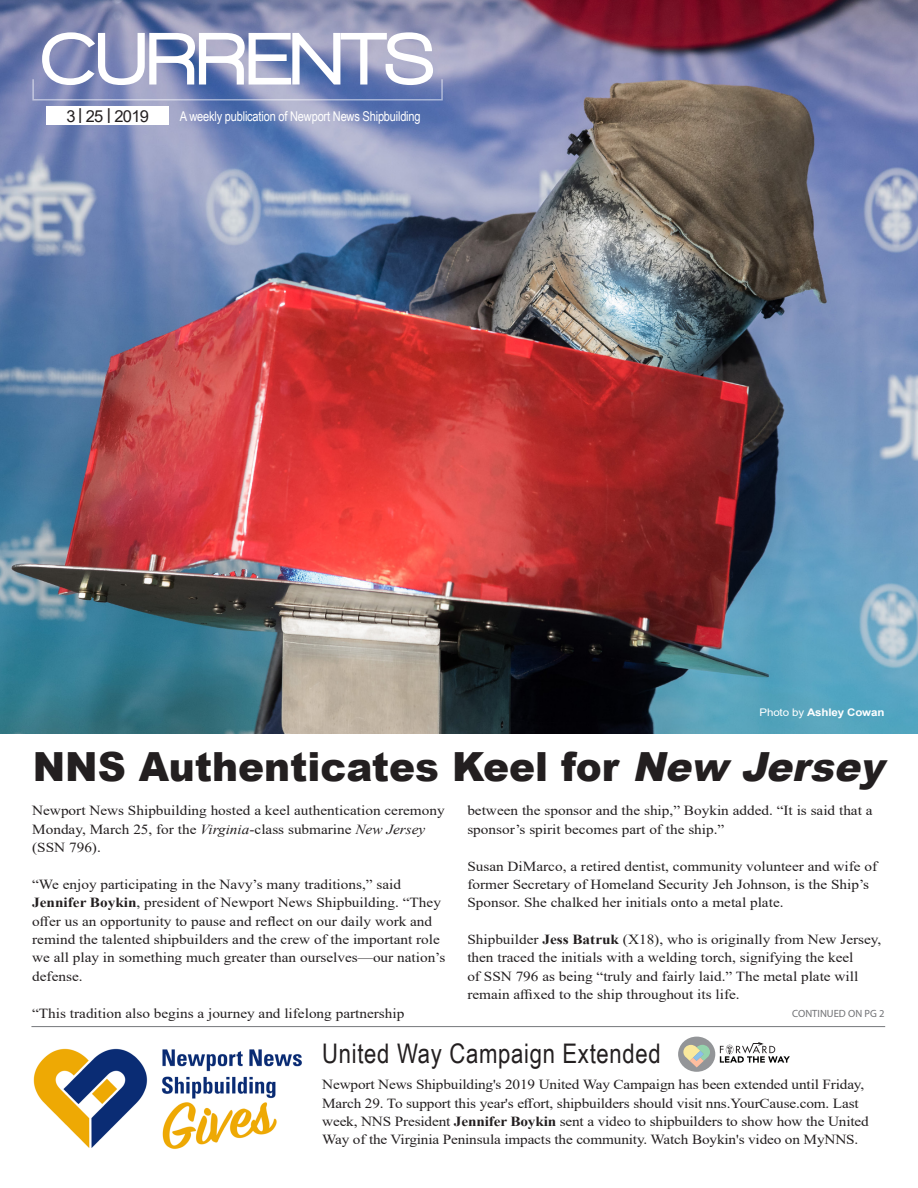
<style>
.page{position:relative;width:918px;height:1188px;background:#fff}
.page>*{position:absolute;margin:0;border:0;box-sizing:border-box;transform-origin:0 0}
.NEW_Currents_Body_Co{font:900 40.2px "Arial";color:#231f20}
.NEW_Currents_Body_Co-2{font:27px "Arial Narrow";letter-spacing:.025em;color:#231f20}
.Table_of_Contents{font:16.5px "Arial";letter-spacing:-.05em;color:#231f20}
.Table_of_Contents-2{font:13.8px/18.3px "Times New Roman";color:#231f20;scale:1.1 1}
.t1{font:13.5px "Arial Narrow";letter-spacing:-.015em;color:#fff}
.Table_of_Contents-3{font:700 10.5px "Arial";letter-spacing:-.01em;color:#fff;scale:1.1 1}
.t2{font:10.5px "Myriad Pro";color:#717275}
.s1{font-size:20.7px}
.s2{font-weight:400}
.s3{font-style:italic}
.s4{font-weight:700}
</style>
<div class="page">
<img style="left:0;top:0;width:918px;height:734px">
<svg style="left:42px;top:32px;width:391px;height:53px"></svg>
<div style="left:47px;top:106px;width:122px;height:19px;background:#fff"></div>
<img style="left:33px;top:1048px;width:269px;height:101px">
<svg style="left:720px;top:1042px;width:70px;height:21px"></svg>
<div style="left:678px;top:1037px;width:37px;height:35px;background:#939598;border-radius:50%"></div>
<svg style="left:683px;top:1045px;width:27px;height:22px"></svg>
<hr style="left:31px;top:1026px;width:854px;height:1px;background:#76787b">
<p class="Table_of_Contents" style="left:66px;top:104px;width:84px">3 <span class="s1">l</span> 25 <span class="s1">l</span> 2019</p>
<p class="t1" style="left:180px;top:107px;width:242px">A weekly publication of Newport News Shipbuilding</p>
<p class="Table_of_Contents-3" style="left:760px;top:705px;width:115px"><span class="s2">Photo by</span> Ashley Cowan</p>
<p class="NEW_Currents_Body_Co" style="left:33px;top:738px;width:864px">NNS Authenticates Keel for <span class="s3">New Jersey</span></p>
<p class="Table_of_Contents-2" style="left:32px;top:801px;width:376px">Newport News Shipbuilding hosted a keel authentication ceremony<br>Monday, March 25, for the <span class="s3">Virginia</span>-class submarine <span class="s3">New Jersey </span>(SSN 796).</p>
<p class="Table_of_Contents-2" style="left:32px;top:875px;width:377px">“We enjoy participating in the Navy’s many traditions,” said <span class="s4">Jennifer Boykin</span>, president of Newport News Shipbuilding. “They offer us an opportunity to pause and reflect on our daily work and remind the talented shipbuilders and the crew of the important role we all play in something much greater than ourselves—our nation’s defense.</p>
<p class="Table_of_Contents-2" style="left:32px;top:1003px;width:340px">“This tradition also begins a journey and lifelong partnership</p>
<p class="Table_of_Contents-2" style="left:467px;top:801px;width:370px">between the sponsor and the ship,” Boykin added. “It is said that a sponsor’s spirit becomes part of the ship.”</p>
<p class="Table_of_Contents-2" style="left:467px;top:856px;width:374px">Susan DiMarco, a retired dentist, community volunteer and wife of former Secretary of Homeland Security Jeh Johnson, is the Ship’s<br>Sponsor. She chalked her initials onto a metal plate.</p>
<p class="Table_of_Contents-2" style="left:467px;top:930px;width:378px">Shipbuilder <span class="s4">Jess Batruk</span> (X18), who is originally from New Jersey, then traced the initials with a welding torch, signifying the keel<br>of SSN 796 as being “truly and fairly laid.” The metal plate will remain affixed to the ship throughout its life.</p>
<p class="t2" style="left:792px;top:1007px;width:94px">CONTINUED ON PG 2</p>
<p class="NEW_Currents_Body_Co-2" style="left:322px;top:1033px;width:340px">United Way Campaign Extended</p>
<p class="Table_of_Contents-2" style="left:322px;top:1075px;width:498px">Newport News Shipbuilding's 2019 United Way Campaign has been extended until Friday, March 29. To support this year's effort, shipbuilders should visit nns.YourCause.com. Last week, NNS President <span class="s4">Jennifer Boykin</span> sent a video to shipbuilders to show how the United Way of the Virginia Peninsula impacts the community. Watch Boykin's video on MyNNS.</p>
</div>
